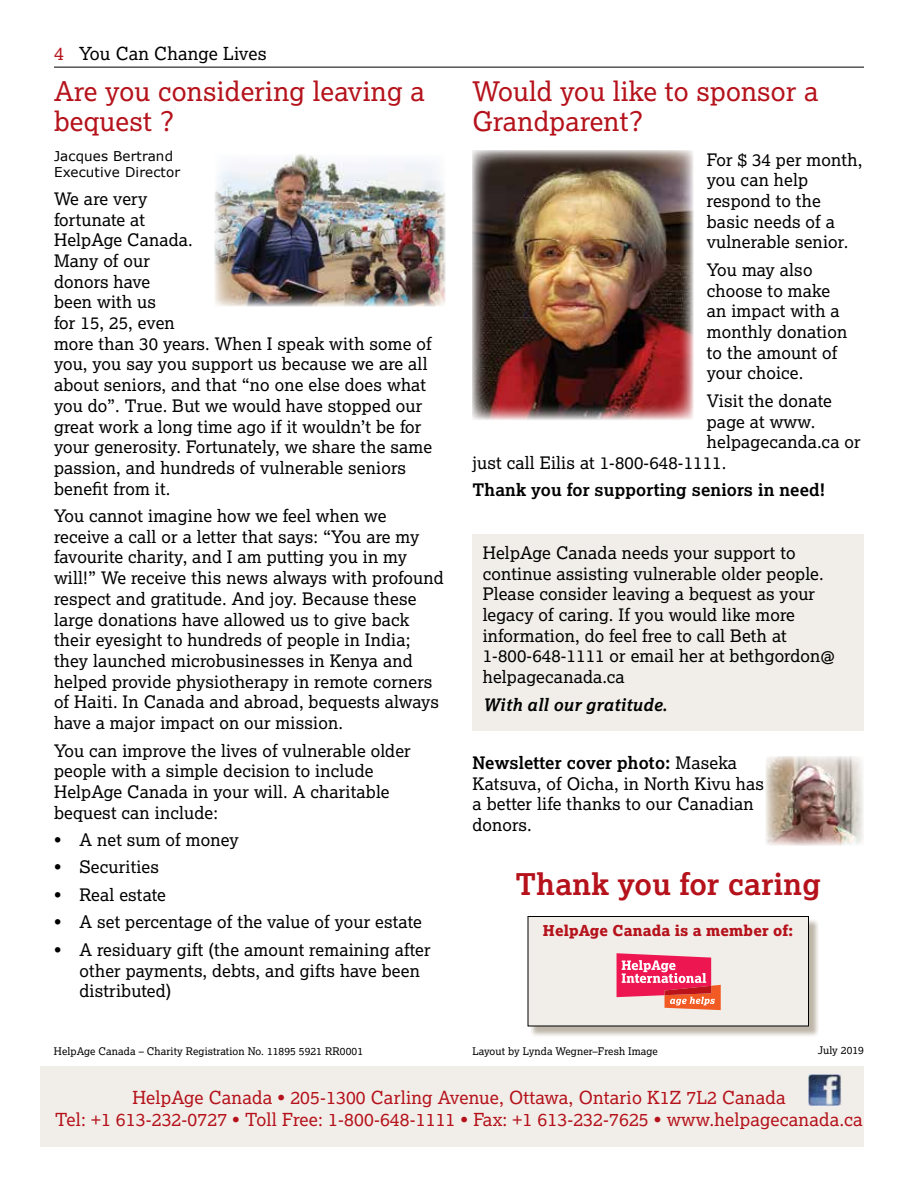
<style>
.page{position:relative;width:918px;height:1188px;background:#fff}
.page>*{position:absolute;margin:0;border:0;box-sizing:border-box;transform-origin:0 0}
.t1{font:700 30px "Lexia";letter-spacing:.01em;color:#b5121b}
.t2{font:27px/30px "Lexia";letter-spacing:.01em;color:#b5121b}
.t3{font:18px/21.6px "Lexia";letter-spacing:.01em;color:#b5121b;text-align:center}
.t4{font:18px "Lexia";letter-spacing:.01em;color:#000}
.t5{font:17.25px/20.7px "Lexia";letter-spacing:.01em;color:#000}
.t6{font:700 17.25px "Lexia";letter-spacing:.01em;color:#000}
.t7{font:italic 700 17.25px "Lexia";letter-spacing:.01em;color:#000}
.t8{font:15px "Lexia X Bold";letter-spacing:.01em;color:#b5121b}
.t9{font:13.5px/16.2px "Verdana";letter-spacing:.01em;color:#000}
.t10{font:10.5px "Lexia";letter-spacing:.01em;color:#000}
.s1{color:#b5121b}
.s2{font-weight:700}
</style>
<div class="page">
<hr style="left:54px;top:67px;width:810px;height:1px;background:#000">
<div style="left:472px;top:534px;width:392px;height:197px;background:#f1eee9"></div>
<div style="left:530px;top:918px;width:289px;height:119px;background:#948671;opacity:.6"></div>
<div style="left:528px;top:916px;width:280px;height:110px;background:#f1eee9"></div>
<div style="left:528px;top:916px;width:281px;height:110px;border:1px solid #000"></div>
<div style="left:40px;top:1066px;width:824px;height:82px;background:#f1eee9"></div>
<img style="left:808px;top:1074px;width:34px;height:32px">
<svg style="left:617px;top:953px;width:104px;height:57px"></svg>
<img style="left:215px;top:154px;width:231px;height:152px">
<img style="left:766px;top:756px;width:97px;height:89px">
<img style="left:472px;top:150px;width:221px;height:270px">
<p class="t4" style="left:54px;top:42px;width:214px"><span class="s1">4</span> You Can Change Lives</p>
<h2 class="t2" style="left:54px;top:76px;width:372px">Are you considering leaving a bequest ?</h2>
<p class="t9" style="left:54px;top:148px;width:128px">Jacques Bertrand<br>Executive Director</p>
<p class="t5" style="left:54px;top:188px;width:380px">We are very<br>fortunate at<br>HelpAge Canada.<br>Many of our<br>donors have<br>been with us<br>for 15, 25, even<br>more than 30 years. When I speak with some of you, you say you support us because we are all about seniors, and that “no one else does what you do”. True. But we would have stopped our great work a long time ago if it wouldn’t be for your generosity. Fortunately, we share the same passion, and hundreds of vulnerable seniors benefit from it.</p>
<p class="t5" style="left:54px;top:505px;width:391px">You cannot imagine how we feel when we receive a call or a letter that says: “You are my favourite charity, and I am putting you in my will!” We receive this news always with profound respect and gratitude. And joy. Because these large donations have allowed us to give back their eyesight to hundreds of people in India; they launched microbusinesses in Kenya and helped provide physiotherapy in remote corners of Haiti. In Canada and abroad, bequests always have a major impact on our mission.</p>
<p class="t5" style="left:54px;top:739px;width:358px">You can improve the lives of vulnerable older people with a simple decision to include HelpAge Canada in your will. A charitable bequest can include:</p>
<p class="t5" style="left:54px;top:829px;width:186px">• A net sum of money</p>
<p class="t5" style="left:54px;top:856px;width:107px">• Securities</p>
<p class="t5" style="left:54px;top:884px;width:113px">• Real estate</p>
<p class="t5" style="left:54px;top:911px;width:369px">• A set percentage of the value of your estate</p>
<p class="t5" style="left:79px;top:939px;width:353px;text-indent:-25px">• A residuary gift (the amount remaining after other payments, debts, and gifts have been distributed)</p>
<h2 class="t2" style="left:472px;top:76px;width:348px">Would you like to sponsor a<br>Grandparent?</h2>
<p class="t5" style="left:707px;top:149px;width:157px">For $ 34 per month, you can help respond to the basic needs of a vulnerable senior.</p>
<p class="t5" style="left:707px;top:259px;width:142px">You may also choose to make an impact with a monthly donation to the amount of your choice.</p>
<p class="t5" style="left:707px;top:390px;width:127px">Visit the donate</p>
<p class="t5" style="left:707px;top:411px;width:110px">page at www.</p>
<p class="t5" style="left:707px;top:431px;width:155px">helpagecanda.ca or</p>
<p class="t5" style="left:472px;top:452px;width:255px">just call Eilis at 1-800-648-1111.</p>
<p class="t6" style="left:472px;top:479px;width:354px">Thank you for supporting seniors in need!</p>
<p class="t5" style="left:483px;top:542px;width:354px">HelpAge Canada needs your support to continue assisting vulnerable older people.<br>Please consider leaving a bequest as your legacy of caring. If you would like more information, do feel free to call Beth at 1-800-648-1111 or email her at bethgordon@ helpagecanada.ca</p>
<p class="t7" style="left:483px;top:693px;width:186px">With all our gratitude.</p>
<p class="t5" style="left:472px;top:752px;width:293px"><span class="s2">Newsletter cover photo:</span> Maseka<br>Katsuva, of Oicha, in North Kivu has a better life thanks to our Canadian donors.</p>
<h1 class="t1" style="left:516px;top:865px;width:307px">Thank you for caring</h1>
<p class="t8" style="left:543px;top:921px;width:252px">HelpAge Canada is a member of:</p>
<p class="t10" style="left:54px;top:1045px;width:311px">HelpAge Canada – Charity Registration No. 11895 5921 RR0001</p>
<p class="t10" style="left:818px;top:1044px;width:48px">July 2019</p>
<p class="t10" style="left:472px;top:1045px;width:187px">Layout by Lynda Wegner–Fresh Image</p>
<p class="t3" style="left:55px;top:1086px;width:809px">HelpAge Canada • 205-1300 Carling Avenue, Ottawa, Ontario K1Z 7L2 Canada<br>Tel: +1 613-232-0727 • Toll Free: 1-800-648-1111 • Fax: +1 613-232-7625 • www.helpagecanada.ca</p>
</div>
